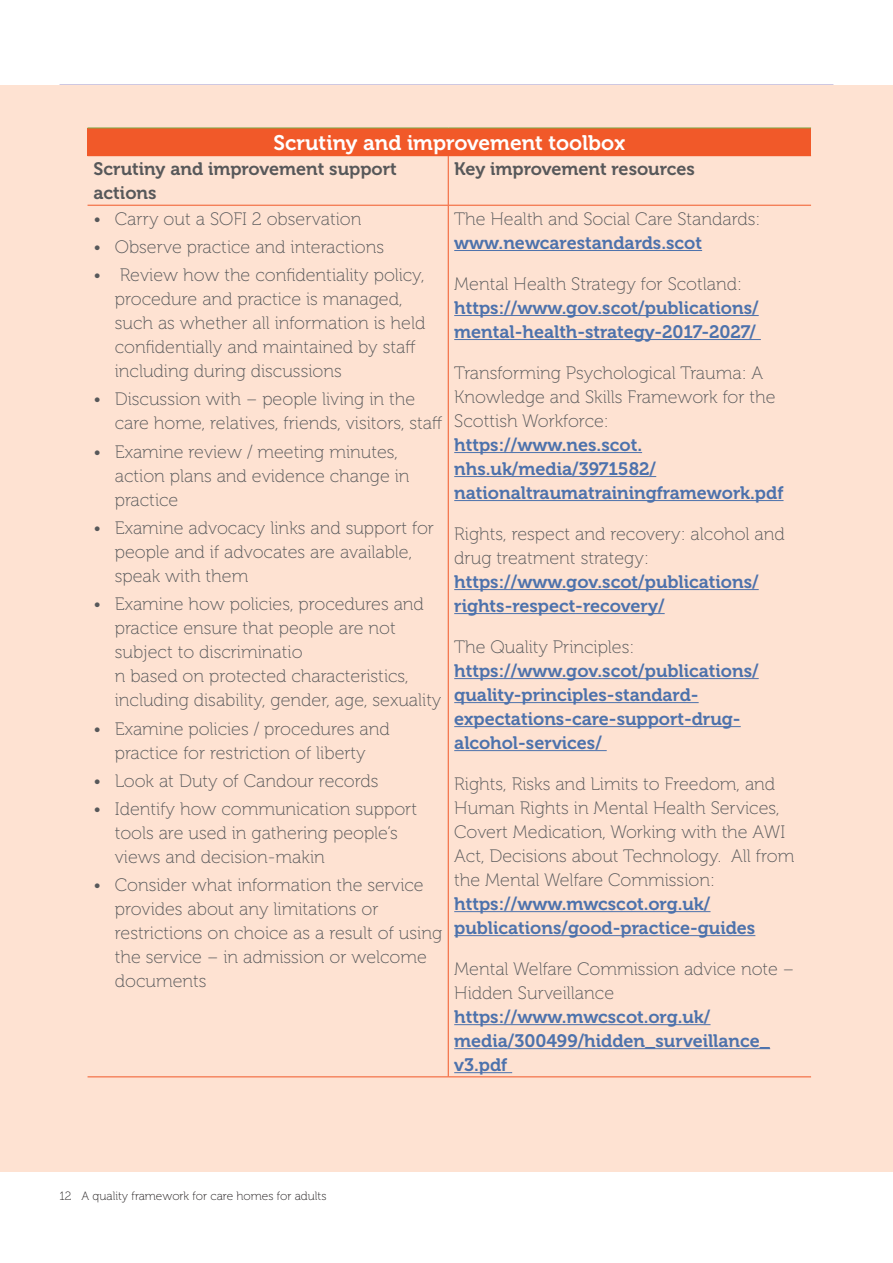
<style>
.page{position:relative;width:893px;height:1263px;background:#fff}
.page>*{position:absolute;margin:0;border:0;box-sizing:border-box;transform-origin:0 0}
.t1{font:21px "Museo 700";color:#fff}
.t2{font:18px/24px "Museo 100";color:#57585a}
.t3{font:18px/24px "Museo 700";color:#4d72ac}
.t4{font:18px/24px "Museo 700";color:#57585a}
.t5{font:12px "Museo 100";color:#231f20}
</style>
<div class="page">
<div style="left:0;top:85px;width:893px;height:1086px;background:#fee2d2"></div>
<div style="left:88px;top:128px;width:723px;height:28px;background:#f15929"></div>
<hr style="left:448px;top:156px;width:1px;height:49px;background:#f15929">
<hr style="left:88px;top:205px;width:360px;height:1px;background:#f15929">
<hr style="left:448px;top:205px;width:363px;height:1px;background:#f15929">
<hr style="left:448px;top:206px;width:1px;height:870px;background:#f15929">
<hr style="left:88px;top:1076px;width:360px;height:1px;background:#f15929">
<hr style="left:448px;top:1076px;width:363px;height:1px;background:#f15929">
<hr style="left:88px;top:128px;width:360px;height:1px;background:#80a946">
<hr style="left:448px;top:128px;width:363px;height:1px;background:#80a946">
<hr style="left:454px;top:250px;width:248px;height:1px;background:#4d72ac">
<hr style="left:454px;top:315px;width:305px;height:1px;background:#4d72ac">
<hr style="left:454px;top:339px;width:307px;height:1px;background:#4d72ac">
<hr style="left:454px;top:452px;width:188px;height:1px;background:#4d72ac">
<hr style="left:454px;top:476px;width:202px;height:1px;background:#4d72ac">
<hr style="left:454px;top:500px;width:329px;height:1px;background:#4d72ac">
<hr style="left:454px;top:589px;width:305px;height:1px;background:#4d72ac">
<hr style="left:454px;top:613px;width:211px;height:1px;background:#4d72ac">
<hr style="left:454px;top:678px;width:305px;height:1px;background:#4d72ac">
<hr style="left:454px;top:702px;width:245px;height:1px;background:#4d72ac">
<hr style="left:454px;top:726px;width:287px;height:1px;background:#4d72ac">
<hr style="left:454px;top:750px;width:153px;height:1px;background:#4d72ac">
<hr style="left:454px;top:911px;width:256px;height:1px;background:#4d72ac">
<hr style="left:454px;top:935px;width:301px;height:1px;background:#4d72ac">
<hr style="left:454px;top:1024px;width:256px;height:1px;background:#4d72ac">
<hr style="left:454px;top:1048px;width:316px;height:1px;background:#4d72ac">
<hr style="left:454px;top:1072px;width:58px;height:1px;background:#4d72ac">
<p class="t1" style="left:273px;top:131px;width:353px">Scrutiny and improvement toolbox</p>
<p class="t4" style="left:94px;top:157px;width:305px">Scrutiny and improvement support actions</p>
<p class="t4" style="left:454px;top:157px;width:242px">Key improvement resources</p>
<p class="t2" style="left:94px;top:207px;width:269px">• Carry out a SOFI 2 observation</p>
<p class="t2" style="left:94px;top:235px;width:292px">• Observe practice and interactions</p>
<p class="t2" style="left:115px;top:263px;width:312px;text-indent:-21px">• Review how the confidentiality policy, procedure and practice is managed, such as whether all information is held confidentially and maintained by staff including during discussions</p>
<p class="t2" style="left:115px;top:388px;width:329px;text-indent:-21px">• Discussion with – people living in the care home, relatives, friends, visitors, staff</p>
<p class="t2" style="left:115px;top:440px;width:296px;text-indent:-21px">• Examine review / meeting minutes, action plans and evidence change in practice</p>
<p class="t2" style="left:115px;top:516px;width:321px;text-indent:-21px">• Examine advocacy links and support for people and if advocates are available, speak with them</p>
<p class="t2" style="left:115px;top:592px;width:328px;text-indent:-21px">• Examine how policies, procedures and practice ensure that people are not subject to discriminatio<br>n based on protected characteristics, including disability, gender, age, sexuality</p>
<p class="t2" style="left:94px;top:717px;width:298px;text-align:center">• Examine policies / procedures and practice for restriction of liberty</p>
<p class="t2" style="left:94px;top:769px;width:286px">• Look at Duty of Candour records</p>
<p class="t2" style="left:115px;top:797px;width:304px;text-indent:-21px">• Identify how communication support tools are used in gathering people’s views and decision-makin</p>
<p class="t2" style="left:115px;top:873px;width:329px;text-indent:-21px">• Consider what information the service provides about any limitations or restrictions on choice as a result of using the service – in admission or welcome documents</p>
<p class="t2" style="left:454px;top:207px;width:308px">The Health and Social Care Standards:</p>
<p class="t3" style="left:454px;top:231px;width:249px">www.newcarestandards.scot</p>
<p class="t2" style="left:454px;top:272px;width:289px">Mental Health Strategy for Scotland:</p>
<p class="t3" style="left:454px;top:296px;width:306px">https://www.gov.scot/publications/ mental-health-strategy-2017-2027/</p>
<p class="t2" style="left:454px;top:361px;width:323px">Transforming Psychological Trauma: A<br>Knowledge and Skills Framework for the<br>Scottish Workforce:</p>
<p class="t3" style="left:454px;top:433px;width:331px">https://www.nes.scot. nhs.uk/media/3971582/ nationaltraumatrainingframework.pdf</p>
<p class="t2" style="left:454px;top:522px;width:332px">Rights, respect and recovery: alcohol and drug treatment strategy:</p>
<p class="t3" style="left:454px;top:570px;width:306px">https://www.gov.scot/publications/ rights-respect-recovery/</p>
<p class="t2" style="left:454px;top:635px;width:181px">The Quality Principles:</p>
<p class="t3" style="left:454px;top:659px;width:306px">https://www.gov.scot/publications/ quality-principles-standard&shy;expectations-care-support-drug&shy;alcohol-services/</p>
<p class="t2" style="left:454px;top:772px;width:342px">Rights, Risks and Limits to Freedom, and Human Rights in Mental Health Services, Covert Medication, Working with the AWI Act, Decisions about Technology. All from the Mental Welfare Commission:</p>
<p class="t3" style="left:454px;top:892px;width:303px">https://www.mwcscot.org.uk/ publications/good-practice-guides</p>
<p class="t2" style="left:454px;top:957px;width:342px">Mental Welfare Commission advice note –<br>Hidden Surveillance</p>
<p class="t3" style="left:454px;top:1005px;width:317px">https://www.mwcscot.org.uk/ media/300499/hidden_surveillance_ v3.pdf</p>
<p class="t5" style="left:60px;top:1189px;width:268px">12 A quality framework for care homes for adults</p>
</div>
